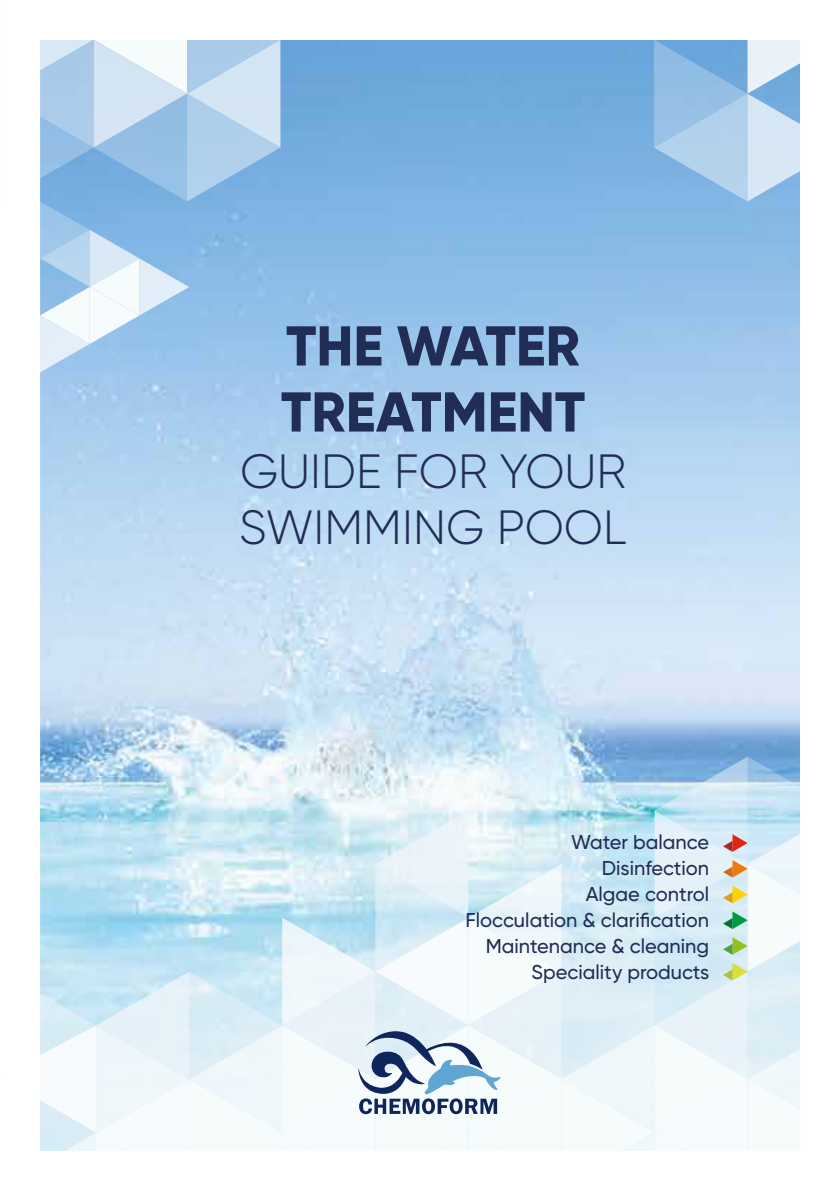
<style>
.page{position:relative;width:840px;height:1191px;background:#fff}
.page>*{position:absolute;margin:0;border:0;box-sizing:border-box;transform-origin:0 0}
.t1{font:800 56px/66px "Gilroy";color:#222d56}
.t2{font:300 48px/56px "Gilroy";color:#222d56}
.t3{font:500 20px/26px "Gilroy";color:#222d56;text-align:right}
</style>
<div class="page">
<img style="left:41px;top:41px;width:757px;height:715px">
<svg style="left:653px;top:41px;width:145px;height:160px;background:#a3c8e8"></svg>
<svg style="left:41px;top:41px;width:239px;height:331px;background:#a7cbea"></svg>
<svg style="left:41px;top:756px;width:757px;height:394px"></svg>
<h1 class="t1" style="left:281px;top:312px;width:305px">THE WATER<br>TREATMENT</h1>
<h2 class="t2" style="left:239px;top:442px;width:389px">GUIDE FOR YOUR<br>SWIMMING POOL</h2>
<p class="t3" style="left:465px;top:828px;width:245px">Water balance<br>Disinfection<br>Algae control<br>Flocculation &amp; clarification<br>Maintenance &amp; cleaning<br>Speciality products</p>
</div>
